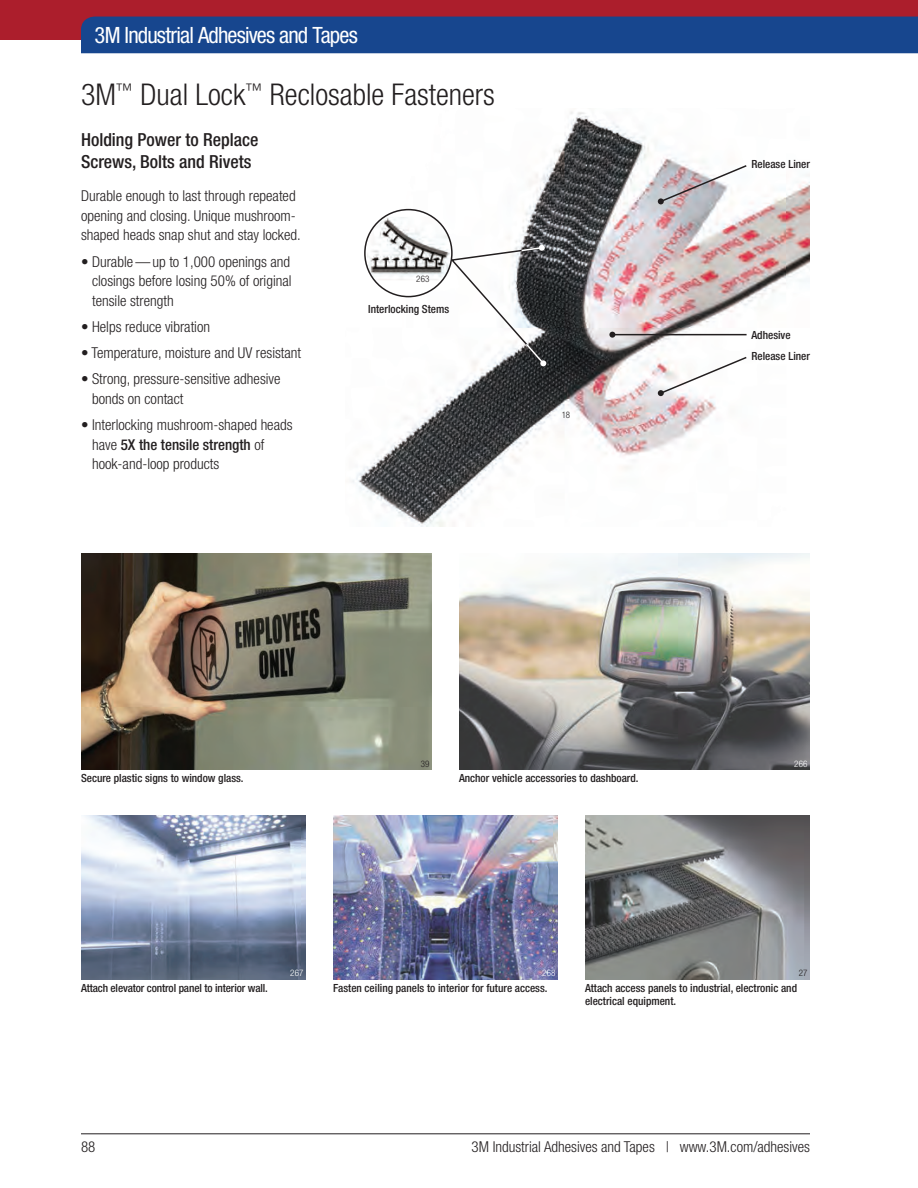
<style>
.page{position:relative;width:918px;height:1188px;background:#fff}
.page>*{position:absolute;margin:0;border:0;box-sizing:border-box;transform-origin:0 0}
.t1{font:300 condensed 30px "Helvetica Neue";color:#231f20}
.t2{font:condensed 22.5px "Helvetica Neue";letter-spacing:-.035em;color:#fff}
.t3{font:500 condensed 18px/22.5px "Helvetica Neue";color:#231f20}
.t4{font:300 condensed 15px/19.5px "Helvetica Neue";color:#231f20}
.t5{font:500 condensed 11.25px/12.8px "Helvetica Neue";color:#231f20}
.t6{font:300 condensed 9px "Helvetica Neue";letter-spacing:.02em;color:#231f20}
.t7{font:300 condensed 9px "Helvetica Neue";letter-spacing:.02em;color:#fff}
.s1{font-weight:500}
</style>
<div class="page">
<div style="left:0;top:0;width:918px;height:40px;background:#ac1e2c"></div>
<div style="left:81px;top:17px;width:837px;height:36px;background:#17468e"></div>
<hr style="left:81px;top:1134px;width:729px;height:1px;background:#231f20">
<img style="left:459px;top:554px;width:351px;height:216px">
<img style="left:81px;top:815px;width:225px;height:165px">
<img style="left:333px;top:815px;width:225px;height:165px">
<img style="left:585px;top:815px;width:225px;height:165px">
<img style="left:81px;top:554px;width:351px;height:216px">
<img style="left:352px;top:111px;width:458px;height:415px">
<hr style="left:612px;top:334px;width:135px;height:1px;background:#231f20">
<svg style="left:609px;top:332px;width:6px;height:6px"></svg>
<svg style="left:658px;top:164px;width:90px;height:40px"></svg>
<svg style="left:658px;top:356px;width:90px;height:40px"></svg>
<svg style="left:449px;top:245px;width:97px;height:121px"></svg>
<div style="left:365px;top:210px;width:87px;height:87px;background:#fff;border-radius:50%"></div>
<img style="left:367px;top:217px;width:83px;height:63px">
<div style="left:364px;top:209px;width:89px;height:88px;border:2px solid #231f20;border-radius:50%"></div>
<h2 class="t2" style="left:94px;top:22px;width:265px">3M Industrial Adhesives and Tapes</h2>
<h1 class="t1" style="left:81px;top:77px;width:415px">3M<sup>™</sup> Dual Lock<sup>™</sup> Reclosable Fasteners</h1>
<p class="t3" style="left:81px;top:128px;width:179px">Holding Power to Replace<br>Screws, Bolts and Rivets</p>
<p class="t4" style="left:81px;top:186px;width:221px">Durable enough to last through repeated opening and closing. Unique mushroom&shy;shaped heads snap shut and stay locked.</p>
<p class="t4" style="left:92px;top:252px;width:201px;text-align:justify;text-indent:-11px">• Durable — up to 1,000 openings and closings before losing 50% of original tensile strength</p>
<p class="t4" style="left:81px;top:317px;width:131px">• Helps reduce vibration</p>
<p class="t4" style="left:81px;top:343px;width:222px">• Temperature, moisture and UV resistant</p>
<p class="t4" style="left:92px;top:369px;width:190px;text-indent:-11px">• Strong, pressure-sensitive adhesive bonds on contact</p>
<p class="t4" style="left:92px;top:415px;width:202px;text-indent:-11px">• Interlocking mushroom-shaped heads have <span class="s1">5X the tensile strength</span> of hook-and-loop products</p>
<p class="t6" style="left:416px;top:274px;width:15px">263</p>
<p class="t5" style="left:368px;top:302px;width:82px">Interlocking Stems</p>
<p class="t6" style="left:562px;top:409px;width:10px">18</p>
<p class="t5" style="left:751px;top:158px;width:60px">Release Liner</p>
<p class="t5" style="left:751px;top:329px;width:41px">Adhesive</p>
<p class="t5" style="left:751px;top:349px;width:60px">Release Liner</p>
<p class="t6" style="left:421px;top:759px;width:10px">39</p>
<p class="t7" style="left:794px;top:759px;width:15px">266</p>
<p class="t5" style="left:81px;top:772px;width:164px">Secure plastic signs to window glass.</p>
<p class="t5" style="left:459px;top:772px;width:181px">Anchor vehicle accessories to dashboard.</p>
<p class="t7" style="left:290px;top:968px;width:15px">267</p>
<p class="t7" style="left:542px;top:968px;width:15px">268</p>
<p class="t6" style="left:799px;top:968px;width:10px">27</p>
<p class="t5" style="left:81px;top:982px;width:188px">Attach elevator control panel to interior wall.</p>
<p class="t5" style="left:333px;top:982px;width:216px">Fasten ceiling panels to interior for future access.</p>
<p class="t5" style="left:585px;top:982px;width:214px">Attach access panels to industrial, electronic and electrical equipment.</p>
<p class="t4" style="left:81px;top:1137px;width:16px">88</p>
<p class="t4" style="left:472px;top:1137px;width:340px">3M Industrial Adhesives and Tapes | www.3M.com/adhesives</p>
</div>
